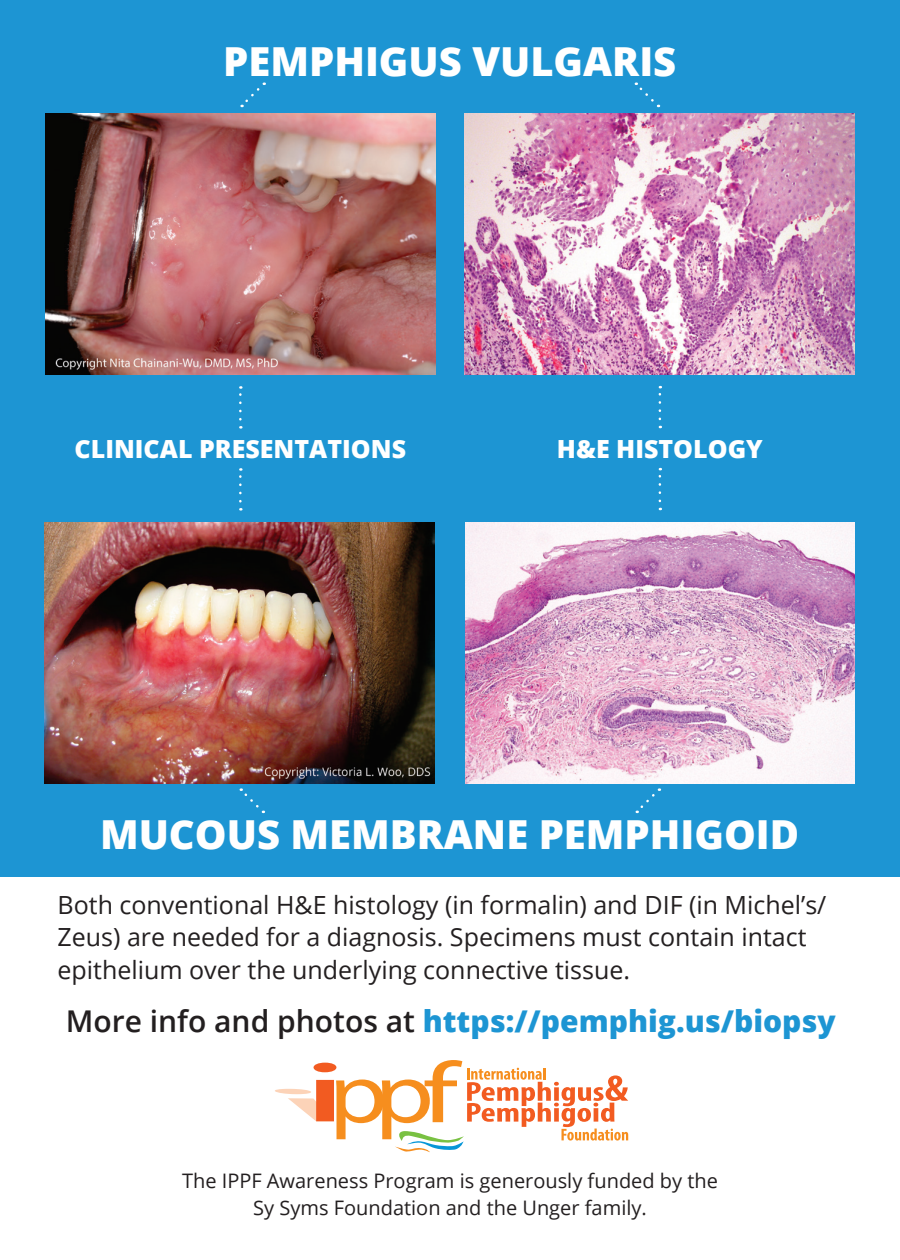
<style>
.page{position:relative;width:900px;height:1260px;background:#fff}
.page>*{position:absolute;margin:0;border:0;box-sizing:border-box;transform-origin:0 0}
.t1{font:800 40px "Open Sans";color:#fff}
.t2{font:800 30px "Open Sans";color:#1d95d3}
.t3{font:25px/32.5px "Open Sans";color:#231f20}
.t4{font:800 25px "Open Sans";color:#fff}
.t5{font:20px/27.5px "Open Sans";color:#231f20;text-align:center}
.s1{font-weight:600;color:#231f20}
</style>
<div class="page">
<div style="left:0;top:0;width:900px;height:877px;background:#1d95d3"></div>
<img style="left:465px;top:522px;width:390px;height:261px">
<img style="left:465px;top:114px;width:390px;height:261px">
<img style="left:45px;top:522px;width:390px;height:261px">
<img style="left:46px;top:114px;width:390px;height:261px">
<svg style="left:275px;top:1060px;width:353px;height:92px"></svg>
<svg style="left:659px;top:386px;width:2px;height:33px"></svg>
<svg style="left:635px;top:83px;width:24px;height:24px"></svg>
<svg style="left:659px;top:468px;width:2px;height:33px"></svg>
<svg style="left:241px;top:83px;width:24px;height:24px"></svg>
<svg style="left:636px;top:788px;width:24px;height:25px"></svg>
<svg style="left:240px;top:788px;width:24px;height:25px"></svg>
<svg style="left:239px;top:386px;width:3px;height:33px"></svg>
<svg style="left:239px;top:468px;width:3px;height:33px"></svg>
<h1 class="t1" style="left:223px;top:31px;width:455px">PEMPHIGUS VULGARIS</h1>
<p class="t4" style="left:75px;top:430px;width:333px">CLINICAL PRESENTATIONS</p>
<p class="t4" style="left:557px;top:430px;width:207px">H&amp;E HISTOLOGY</p>
<h1 class="t1" style="left:100px;top:804px;width:701px">MUCOUS MEMBRANE PEMPHIGOID</h1>
<p class="t3" style="left:58px;top:888px;width:770px">Both conventional H&amp;E histology (in formalin) and DIF (in Michel’s/<br>Zeus) are needed for a diagnosis. Specimens must contain intact epithelium over the underlying connective tissue.</p>
<p class="t2" style="left:66px;top:998px;width:772px"><span class="s1">More info and photos at</span> https://pemphig.us/biopsy</p>
<p class="t5" style="left:182px;top:1166px;width:538px">The IPPF Awareness Program is generously funded by the<br>Sy Syms Foundation and the Unger family.</p>
</div>
